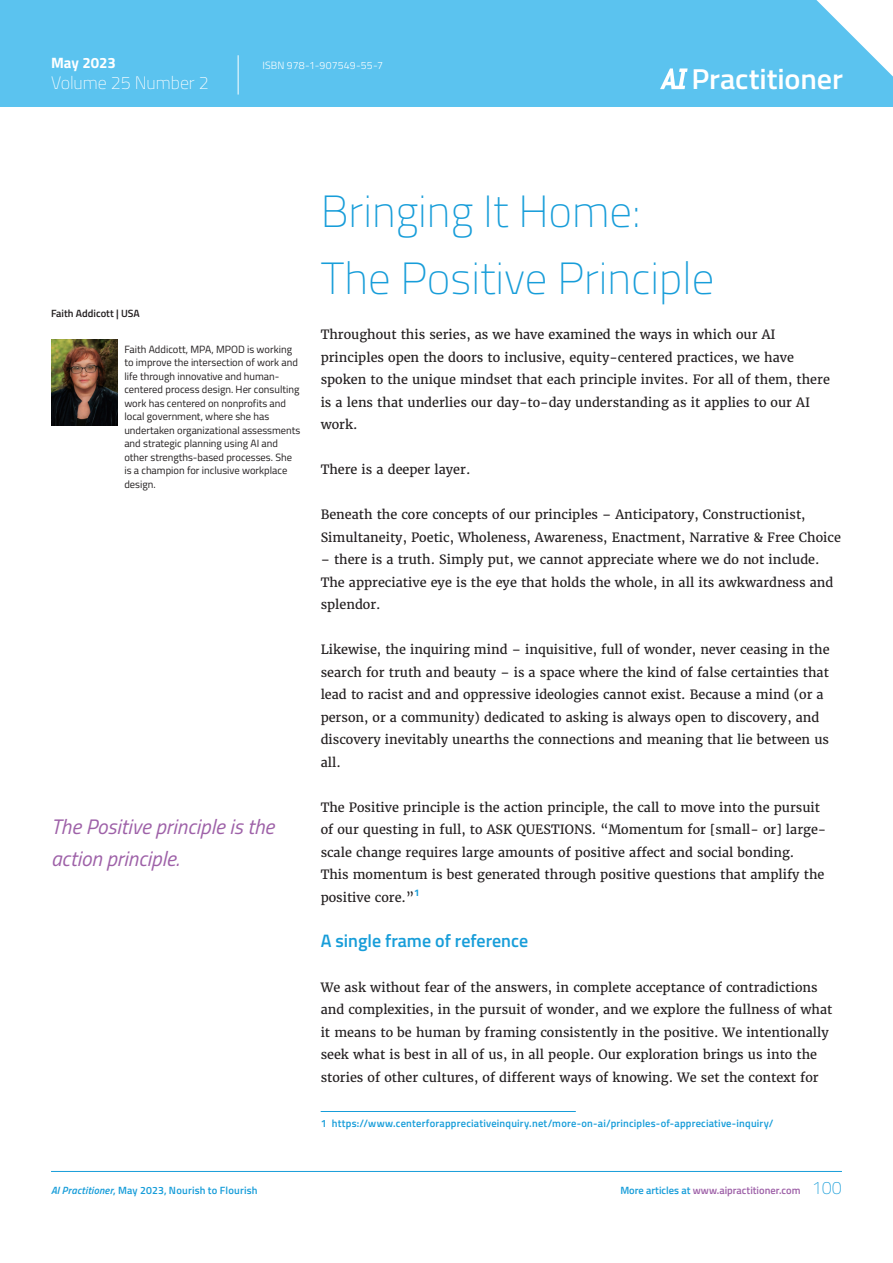
<style>
.page{position:relative;width:893px;height:1263px;background:#fff}
.page>*{position:absolute;margin:0;border:0;box-sizing:border-box;transform-origin:0 0}
.article_title_long{font:200 45px "Titillium Web";color:#179dd9}
.t1{font:600 28.8px "Titillium Web";letter-spacing:-.005em;color:#fff;scale:1.05 1}
._3-article_pullout_q{font:italic 21px/31.5px "Titillium Web";color:#9e61a8}
._5-article_subheadin{font:600 18px "Titillium Web";color:#179dd9}
.t2{font:200 18px "Titillium Web";letter-spacing:-.005em;color:#fff}
.t3{font:700 15px "Titillium Web";letter-spacing:-.005em;color:#fff}
._2__BODY{font:12.75px/22.5px "Merriweather";color:#231f20}
.Article_Author_Bio{font:10.5px/13.5px "Titillium Web";color:#231f20}
._4-footnotes_and_foo{font:600 10.5px "Titillium Web";letter-spacing:.02em;color:#179dd9}
.t4{font:600 10.5px "Titillium Web";color:#9e61a8}
.t5{font:300 10.5px "Titillium Web";letter-spacing:.015em;color:#fff}
.Reference_text{font:600 10.5px "Titillium Web";color:#231f20}
.s1{font-style:italic}
.s2{color:#179dd9}
.s3{font-weight:200;font-size:18px;color:#179dd9}
</style>
<div class="page">
<div style="left:0;top:0;width:893px;height:106px;background:#5bc3ef"></div>
<svg style="left:816px;top:0;width:77px;height:77px"></svg>
<hr style="left:238px;top:55px;width:1px;height:40px;background:#fff">
<svg style="left:660px;top:68px;width:28px;height:21px"></svg>
<hr style="left:51px;top:1171px;width:791px;height:1px;background:#179dd9">
<img style="left:51px;top:340px;width:67px;height:85px">
<hr style="left:321px;top:1111px;width:255px;height:1px;background:#179dd9">
<p class="t3" style="left:51px;top:51px;width:66px">May 2023</p>
<p class="t5" style="left:262px;top:58px;width:122px">ISBN 978-1-907549-55-7</p>
<h3 class="t2" style="left:51px;top:70px;width:159px">Volume 25 Number 2</h3>
<h2 class="t1" style="left:691px;top:57px;width:146px">Practitioner</h2>
<p class="Reference_text" style="left:51px;top:305px;width:90px">Faith Addicott | USA</p>
<p class="Article_Author_Bio" style="left:124px;top:342px;width:178px">Faith Addicott, MPA, MPOD is working to improve the intersection of work and life through innovative and human&shy;centered process design. Her consulting work has centered on nonprofits and local government, where she has undertaken organizational assessments and strategic planning using AI and other strengths-based processes. She is a champion for inclusive workplace design.</p>
<p class="_3-article_pullout_q" style="left:51px;top:810px;width:225px">The Positive principle is the action principle.</p>
<p class="article_title_long" style="left:321px;top:179px;width:322px">Bringing It Home:</p>
<p class="article_title_long" style="left:321px;top:246px;width:395px">The Positive Principle</p>
<p class="_2__BODY" style="left:321px;top:323px;width:511px">Throughout this series, as we have examined the ways in which our AI principles open the doors to inclusive, equity-centered practices, we have spoken to the unique mindset that each principle invites. For all of them, there is a lens that underlies our day-to-day understanding as it applies to our AI work.</p>
<p class="_2__BODY" style="left:321px;top:458px;width:151px">There is a deeper layer.</p>
<p class="_2__BODY" style="left:321px;top:503px;width:522px">Beneath the core concepts of our principles – Anticipatory, Constructionist,<br>Simultaneity, Poetic, Wholeness, Awareness, Enactment, Narrative &amp; Free Choice</p>
<p class="_2__BODY" style="left:321px;top:548px;width:514px">– there is a truth. Simply put, we cannot appreciate where we do not include.<br>The appreciative eye is the eye that holds the whole, in all its awkwardness and splendor.</p>
<p class="_2__BODY" style="left:321px;top:638px;width:510px">Likewise, the inquiring mind – inquisitive, full of wonder, never ceasing in the search for truth and beauty – is a space where the kind of false certainties that lead to racist and and oppressive ideologies cannot exist. Because a mind (or a person, or a community) dedicated to asking is always open to discovery, and discovery inevitably unearths the connections and meaning that lie between us all.</p>
<p class="_2__BODY" style="left:321px;top:796px;width:507px">The Positive principle is the action principle, the call to move into the pursuit of our questing in full, to ASK QUESTIONS. “Momentum for [small- or] large&shy;scale change requires large amounts of positive affect and social bonding.<br>This momentum is best generated through positive questions that amplify the positive core.”<sup>1</sup></p>
<p class="_5-article_subheadin" style="left:321px;top:927px;width:209px">A single frame of reference</p>
<p class="_2__BODY" style="left:321px;top:976px;width:513px">We ask without fear of the answers, in complete acceptance of contradictions and complexities, in the pursuit of wonder, and we explore the fullness of what it means to be human by framing consistently in the positive. We intentionally seek what is best in all of us, in all people. Our exploration brings us into the stories of other cultures, of different ways of knowing. We set the context for</p>
<p class="_4-footnotes_and_foo" style="left:321px;top:1115px;width:454px">1 https://www.centerforappreciativeinquiry.net/more-on-ai/principles-of-appreciative-inquiry/</p>
<p class="_4-footnotes_and_foo" style="left:51px;top:1183px;width:208px"><span class="s1">AI Practitioner</span>, May 2023, Nourish to Flourish</p>
<p class="t4" style="left:620px;top:1183px;width:223px"><span class="s2">More articles at</span> www.aipractitioner.com <span class="s3">100</span></p>
</div>
